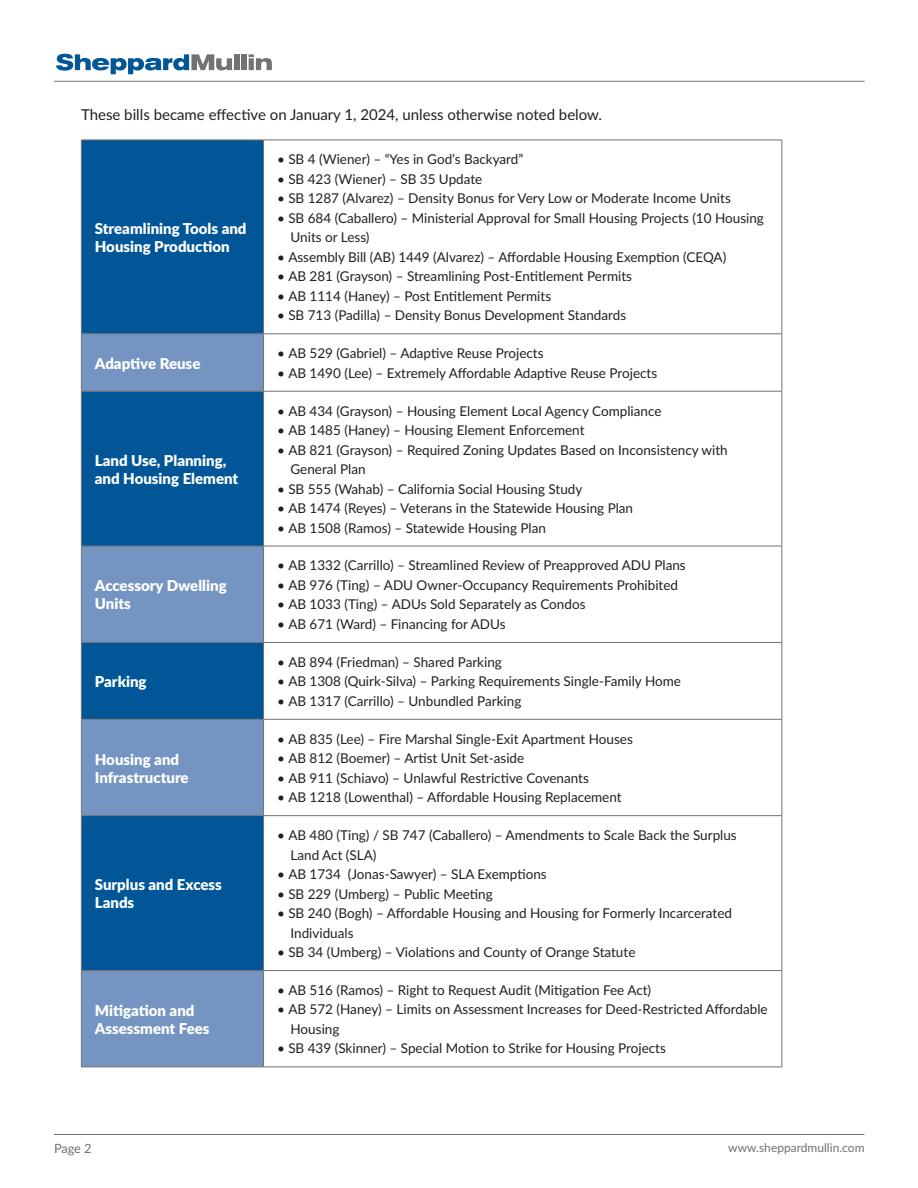
<style>
.page{position:relative;width:918px;height:1188px;background:#fff}
.page>*{position:absolute;margin:0;border:0;box-sizing:border-box;transform-origin:0 0}
.Normal{font:900 15px/18px "Lato";color:#fff}
.Body{font:15px "Lato";color:#231f20}
.t1{font:13.5px/19.5px "Lato";color:#231f20}
.t2{font:12.75px "Lato";color:#717074}
.t3{font:12px "Lato";color:#717074}
</style>
<div class="page">
<svg style="left:56px;top:54px;width:176px;height:20px"></svg>
<div style="left:234px;top:54px;width:5px;height:16px;background:#727174"></div>
<div style="left:241px;top:54px;width:6px;height:16px;background:#727174"></div>
<svg style="left:249px;top:54px;width:23px;height:16px"></svg>
<hr style="left:54px;top:1134px;width:811px;height:1px;background:#717074">
<hr style="left:54px;top:81px;width:811px;height:1px;background:#717074">
<div style="left:82px;top:141px;width:181px;height:192px;background:#005697"></div>
<svg style="left:82px;top:334px;width:181px;height:733px;background:#3773ab"></svg>
<hr style="left:81px;top:140px;width:183px;height:1px;background:#717074">
<hr style="left:81px;top:140px;width:1px;height:193px;background:#717074">
<hr style="left:81px;top:333px;width:183px;height:1px;background:#717074">
<hr style="left:81px;top:334px;width:1px;height:57px;background:#717074">
<hr style="left:81px;top:391px;width:183px;height:1px;background:#717074">
<hr style="left:81px;top:392px;width:1px;height:154px;background:#717074">
<hr style="left:81px;top:546px;width:183px;height:1px;background:#717074">
<hr style="left:81px;top:546px;width:1px;height:96px;background:#717074">
<hr style="left:81px;top:642px;width:183px;height:1px;background:#717074">
<hr style="left:81px;top:643px;width:1px;height:76px;background:#717074">
<hr style="left:81px;top:719px;width:183px;height:1px;background:#717074">
<hr style="left:81px;top:720px;width:1px;height:95px;background:#717074">
<hr style="left:81px;top:815px;width:183px;height:1px;background:#717074">
<hr style="left:81px;top:816px;width:1px;height:154px;background:#717074">
<hr style="left:81px;top:970px;width:183px;height:1px;background:#717074">
<hr style="left:81px;top:971px;width:1px;height:96px;background:#717074">
<hr style="left:81px;top:1067px;width:183px;height:1px;background:#717074">
<hr style="left:264px;top:140px;width:518px;height:1px;background:#717074">
<hr style="left:263px;top:140px;width:1px;height:193px;background:#717074">
<hr style="left:782px;top:140px;width:1px;height:193px;background:#717074">
<hr style="left:264px;top:333px;width:518px;height:1px;background:#717074">
<hr style="left:263px;top:334px;width:1px;height:57px;background:#717074">
<hr style="left:782px;top:334px;width:1px;height:57px;background:#717074">
<hr style="left:264px;top:391px;width:518px;height:1px;background:#717074">
<hr style="left:263px;top:392px;width:1px;height:154px;background:#717074">
<hr style="left:782px;top:392px;width:1px;height:154px;background:#717074">
<hr style="left:264px;top:546px;width:518px;height:1px;background:#717074">
<hr style="left:263px;top:546px;width:1px;height:96px;background:#717074">
<hr style="left:782px;top:546px;width:1px;height:96px;background:#717074">
<hr style="left:264px;top:642px;width:518px;height:1px;background:#717074">
<hr style="left:263px;top:643px;width:1px;height:76px;background:#717074">
<hr style="left:782px;top:643px;width:1px;height:76px;background:#717074">
<hr style="left:264px;top:719px;width:518px;height:1px;background:#717074">
<hr style="left:263px;top:720px;width:1px;height:95px;background:#717074">
<hr style="left:782px;top:720px;width:1px;height:95px;background:#717074">
<hr style="left:264px;top:815px;width:518px;height:1px;background:#717074">
<hr style="left:263px;top:816px;width:1px;height:154px;background:#717074">
<hr style="left:782px;top:816px;width:1px;height:154px;background:#717074">
<hr style="left:264px;top:970px;width:518px;height:1px;background:#717074">
<hr style="left:263px;top:971px;width:1px;height:96px;background:#717074">
<hr style="left:782px;top:971px;width:1px;height:96px;background:#717074">
<hr style="left:264px;top:1067px;width:518px;height:1px;background:#717074">
<p class="Body" style="left:81px;top:104px;width:523px">These bills became effective on January 1, 2024, unless otherwise noted below.</p>
<p class="Normal" style="left:95px;top:219px;width:153px">Streamlining Tools and<br>Housing Production</p>
<p class="Normal" style="left:95px;top:353px;width:107px">Adaptive Reuse</p>
<p class="Normal" style="left:95px;top:451px;width:145px">Land Use, Planning, and Housing Element</p>
<p class="Normal" style="left:95px;top:576px;width:133px">Accessory Dwelling<br>Units</p>
<p class="Normal" style="left:95px;top:672px;width:53px">Parking</p>
<p class="Normal" style="left:95px;top:749px;width:95px">Housing and<br>Infrastructure</p>
<p class="Normal" style="left:95px;top:875px;width:129px">Surplus and Excess<br>Lands</p>
<p class="Normal" style="left:95px;top:1001px;width:116px">Mitigation and<br>Assessment Fees</p>
<p class="t1" style="left:277px;top:149px;width:248px">• SB 4 (Wiener) – “Yes in God’s Backyard”</p>
<p class="t1" style="left:277px;top:169px;width:207px">• SB 423 (Wiener) – SB 35 Update</p>
<p class="t1" style="left:277px;top:188px;width:455px">• SB 1287 (Alvarez) – Density Bonus for Very Low or Moderate Income Units</p>
<p class="t1" style="left:291px;top:208px;width:475px;text-indent:-14px">• SB 684 (Caballero) – Ministerial Approval for Small Housing Projects (10 Housing<br>Units or Less)</p>
<p class="t1" style="left:277px;top:247px;width:451px">• Assembly Bill (AB) 1449 (Alvarez) – Affordable Housing Exemption (CEQA)</p>
<p class="t1" style="left:277px;top:266px;width:357px">• AB 281 (Grayson) – Streamlining Post-Entitlement Permits</p>
<p class="t1" style="left:277px;top:286px;width:276px">• AB 1114 (Haney) – Post Entitlement Permits</p>
<p class="t1" style="left:277px;top:305px;width:351px">• SB 713 (Padilla) – Density Bonus Development Standards</p>
<p class="t1" style="left:277px;top:343px;width:268px">• AB 529 (Gabriel) – Adaptive Reuse Projects</p>
<p class="t1" style="left:277px;top:362px;width:382px">• AB 1490 (Lee) – Extremely Affordable Adaptive Reuse Projects</p>
<p class="t1" style="left:277px;top:400px;width:386px">• AB 434 (Grayson) – Housing Element Local Agency Compliance</p>
<p class="t1" style="left:277px;top:420px;width:309px">• AB 1485 (Haney) – Housing Element Enforcement</p>
<p class="t1" style="left:291px;top:439px;width:439px;text-indent:-14px">• AB 821 (Grayson) – Required Zoning Updates Based on Inconsistency with<br>General Plan</p>
<p class="t1" style="left:277px;top:478px;width:307px">• SB 555 (Wahab) – California Social Housing Study</p>
<p class="t1" style="left:277px;top:498px;width:358px">• AB 1474 (Reyes) – Veterans in the Statewide Housing Plan</p>
<p class="t1" style="left:277px;top:517px;width:270px">• AB 1508 (Ramos) – Statewide Housing Plan</p>
<p class="t1" style="left:277px;top:555px;width:410px">• AB 1332 (Carrillo) – Streamlined Review of Preapproved ADU Plans</p>
<p class="t1" style="left:277px;top:575px;width:403px">• AB 976 (Ting) – ADU Owner-Occupancy Requirements Prohibited</p>
<p class="t1" style="left:277px;top:594px;width:310px">• AB 1033 (Ting) – ADUs Sold Separately as Condos</p>
<p class="t1" style="left:277px;top:614px;width:230px">• AB 671 (Ward) – Financing for ADUs</p>
<p class="t1" style="left:277px;top:652px;width:226px">• AB 894 (Friedman) – Shared Parking</p>
<p class="t1" style="left:277px;top:671px;width:405px">• AB 1308 (Quirk-Silva) – Parking Requirements Single-Family Home</p>
<p class="t1" style="left:277px;top:691px;width:246px">• AB 1317 (Carrillo) – Unbundled Parking</p>
<p class="t1" style="left:277px;top:728px;width:357px">• AB 835 (Lee) – Fire Marshal Single-Exit Apartment Houses</p>
<p class="t1" style="left:277px;top:748px;width:249px">• AB 812 (Boemer) – Artist Unit Set-aside</p>
<p class="t1" style="left:277px;top:767px;width:313px">• AB 911 (Schiavo) – Unlawful Restrictive Covenants</p>
<p class="t1" style="left:277px;top:787px;width:346px">• AB 1218 (Lowenthal) – Affordable Housing Replacement</p>
<p class="t1" style="left:291px;top:825px;width:448px;text-indent:-14px">• AB 480 (Ting) / SB 747 (Caballero) – Amendments to Scale Back the Surplus<br>Land Act (SLA)</p>
<p class="t1" style="left:277px;top:864px;width:271px">• AB 1734 (Jonas-Sawyer) – SLA Exemptions</p>
<p class="t1" style="left:277px;top:883px;width:217px">• SB 229 (Umberg) – Public Meeting</p>
<p class="t1" style="left:291px;top:903px;width:443px;text-indent:-14px">• SB 240 (Bogh) – Affordable Housing and Housing for Formerly Incarcerated<br>Individuals</p>
<p class="t1" style="left:277px;top:942px;width:360px">• SB 34 (Umberg) – Violations and County of Orange Statute</p>
<p class="t1" style="left:277px;top:980px;width:376px">• AB 516 (Ramos) – Right to Request Audit (Mitigation Fee Act)</p>
<p class="t1" style="left:291px;top:999px;width:479px;text-indent:-14px">• AB 572 (Haney) – Limits on Assessment Increases for Deed-Restricted Affordable<br>Housing</p>
<p class="t1" style="left:277px;top:1038px;width:390px">• SB 439 (Skinner) – Special Motion to Strike for Housing Projects</p>
<p class="t2" style="left:54px;top:1139px;width:39px">Page 2</p>
<p class="t3" style="left:728px;top:1139px;width:138px">www.sheppardmullin.com</p>
</div>
